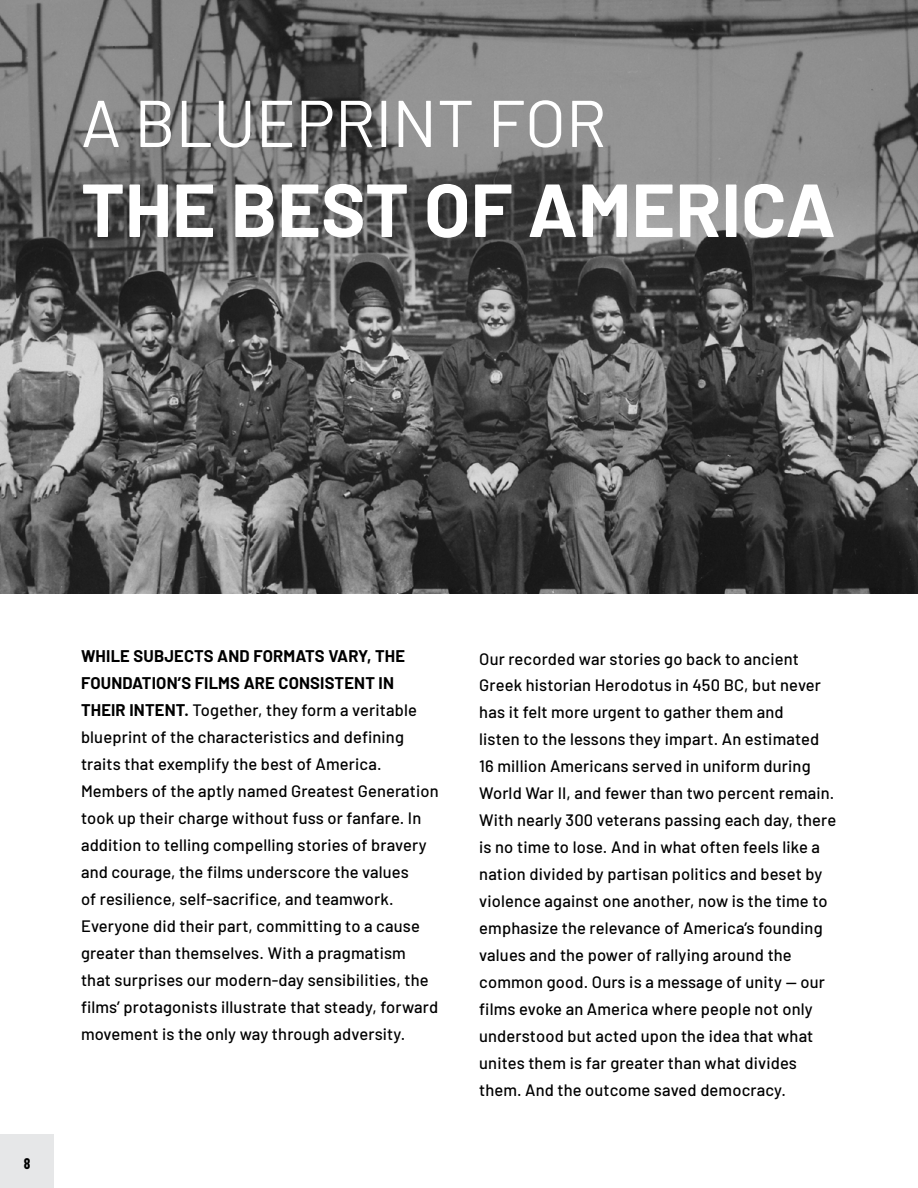
<style>
.page{position:relative;width:918px;height:1188px;background:#fff}
.page>*{position:absolute;margin:0;border:0;box-sizing:border-box;transform-origin:0 0}
.t1{font:700 75px "Barlow";color:#fff}
.t2{font:66px "Barlow";color:#fff}
.t3{font:500 16.5px/27px "Barlow";letter-spacing:.01em;color:#000}
.t4{font:700 15px "Barlow Condensed";color:#000}
.s1{font-weight:700}
</style>
<div class="page">
<img style="left:0;top:0;width:918px;height:594px">
<div style="left:0;top:1134px;width:54px;height:54px;background:#e6e7e8"></div>
<h2 class="t2" style="left:81px;top:75px;width:527px">A BLUEPRINT FOR</h2>
<h1 class="t1" style="left:81px;top:154px;width:756px">THE BEST OF AMERICA</h1>
<p class="t4" style="left:24px;top:1152px;width:8px">8</p>
<p class="t3" style="left:81px;top:642px;width:359px"><span class="s1">WHILE SUBJECTS AND FORMATS VARY, THE FOUNDATION’S FILMS ARE CONSISTENT IN THEIR INTENT.</span> Together, they form a veritable blueprint of the characteristics and defining traits that exemplify the best of America.<br>Members of the aptly named Greatest Generation took up their charge without fuss or fanfare. In addition to telling compelling stories of bravery and courage, the films underscore the values<br>of resilience, self-sacrifice, and teamwork.<br>Everyone did their part, committing to a cause greater than themselves. With a pragmatism that surprises our modern-day sensibilities, the films’ protagonists illustrate that steady, forward movement is the only way through adversity.</p>
<p class="t3" style="left:479px;top:644px;width:358px">Our recorded war stories go back to ancient Greek historian Herodotus in 450 BC, but never has it felt more urgent to gather them and<br>listen to the lessons they impart. An estimated 16 million Americans served in uniform during World War II, and fewer than two percent remain.<br>With nearly 300 veterans passing each day, there is no time to lose. And in what often feels like a nation divided by partisan politics and beset by violence against one another, now is the time to emphasize the relevance of America’s founding values and the power of rallying around the common good. Ours is a message of unity — our films evoke an America where people not only understood but acted upon the idea that what unites them is far greater than what divides them. And the outcome saved democracy.</p>
</div>
